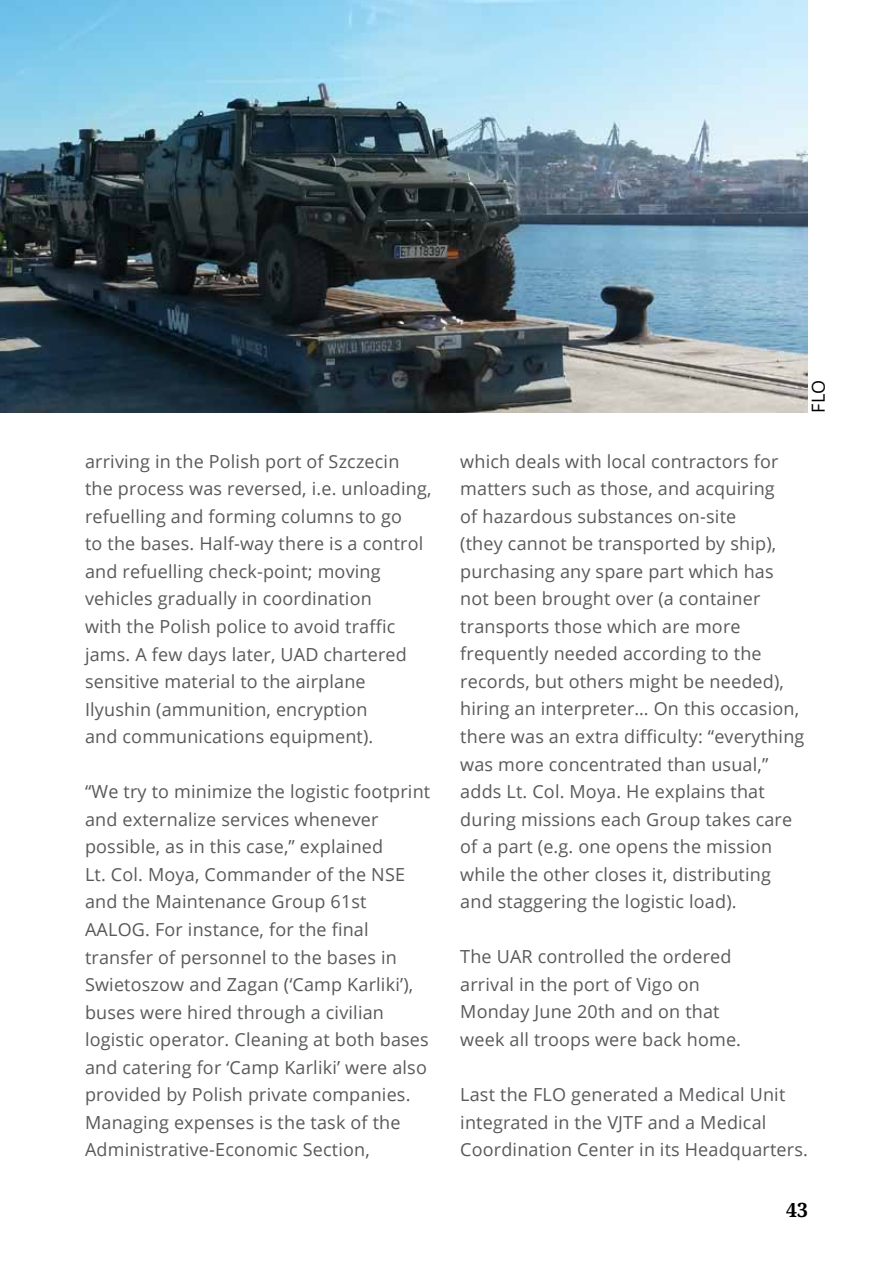
<style>
.page{position:relative;width:893px;height:1263px;background:#fff}
.page>*{position:absolute;margin:0;border:0;box-sizing:border-box;transform-origin:0 0}
.t1{font:700 19.5px "Droid Serif";color:#000}
.t2{font:18px/27.6px "Open Sans";letter-spacing:.01em;color:#58595b}
.t3{font:18px "Open Sans";color:#000}
</style>
<div class="page">
<img style="left:0;top:0;width:808px;height:413px">
<p class="t2" style="left:85px;top:447px;width:348px">arriving in the Polish port of Szczecin the process was reversed, i.e. unloading, refuelling and forming columns to go<br>to the bases. Half-way there is a control and refuelling check-point; moving vehicles gradually in coordination<br>with the Polish police to avoid traffic jams. A few days later, UAD chartered sensitive material to the airplane Ilyushin (ammunition, encryption<br>and communications equipment).</p>
<p class="t2" style="left:85px;top:777px;width:347px">“We try to minimize the logistic footprint and externalize services whenever possible, as in this case,” explained<br>Lt. Col. Moya, Commander of the NSE and the Maintenance Group 61st AALOG. For instance, for the final transfer of personnel to the bases in Swietoszow and Zagan (‘Camp Karliki’), buses were hired through a civilian logistic operator. Cleaning at both bases and catering for ‘Camp Karliki’ were also provided by Polish private companies.<br>Managing expenses is the task of the Administrative-Economic Section,</p>
<p class="t3" style="left:806px;top:413px;width:34px;rotate:-90deg">FLO</p>
<p class="t2" style="left:460px;top:447px;width:346px">which deals with local contractors for matters such as those, and acquiring<br>of hazardous substances on-site<br>(they cannot be transported by ship), purchasing any spare part which has not been brought over (a container transports those which are more frequently needed according to the records, but others might be needed), hiring an interpreter… On this occasion, there was an extra difficulty: “everything was more concentrated than usual,” adds Lt. Col. Moya. He explains that during missions each Group takes care of a part (e.g. one opens the mission while the other closes it, distributing and staggering the logistic load).</p>
<p class="t2" style="left:460px;top:942px;width:282px">The UAR controlled the ordered arrival in the port of Vigo on<br>Monday June 20th and on that week all troops were back home.</p>
<p class="t2" style="left:460px;top:1080px;width:349px">Last the FLO generated a Medical Unit integrated in the VJTF and a Medical<br>Coordination Center in its Headquarters.</p>
<p class="t1" style="left:786px;top:1199px;width:23px">43</p>
</div>
